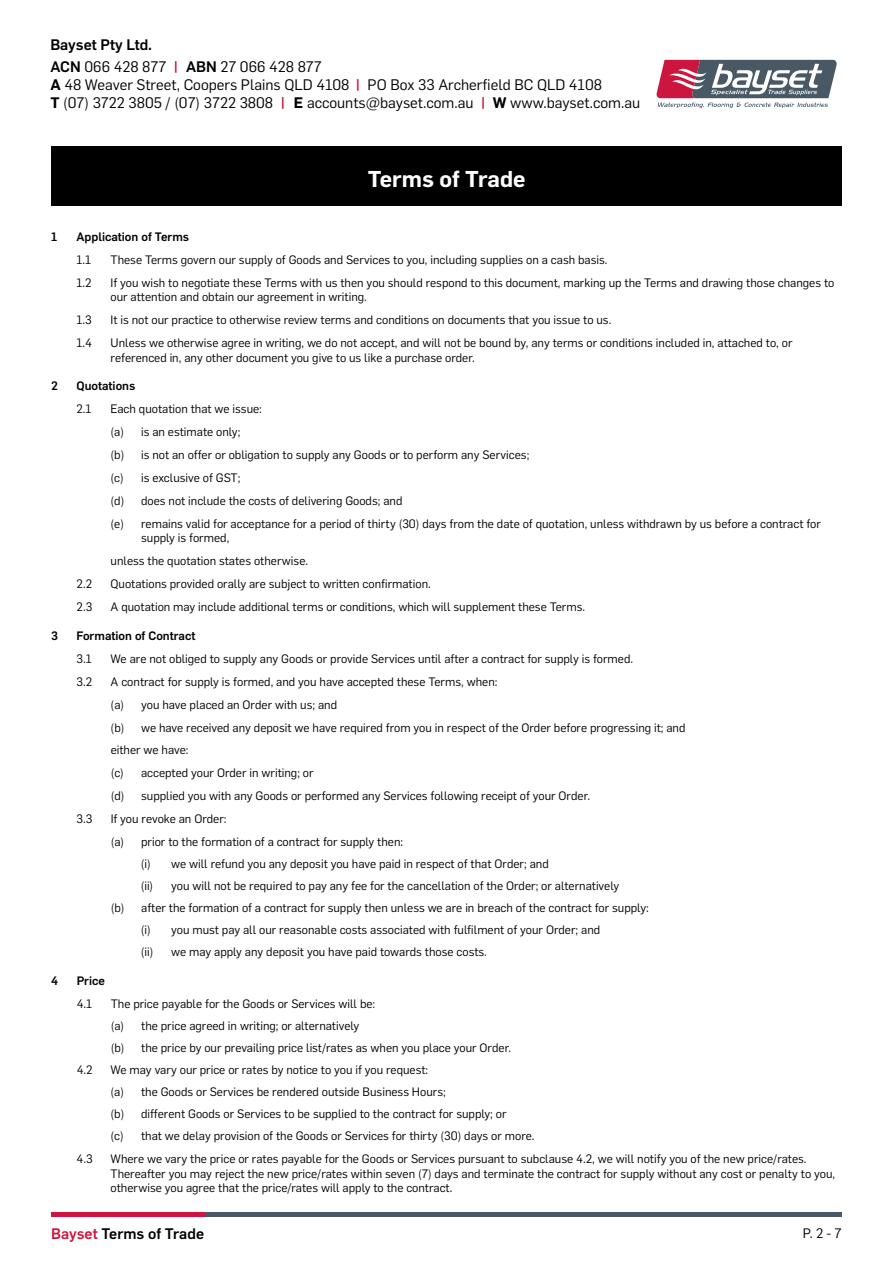
<style>
.page{position:relative;width:893px;height:1263px;background:#fff}
.page>*{position:absolute;margin:0;border:0;box-sizing:border-box;transform-origin:0 0}
.t1{font:600 22.5px "Flama";color:#fff}
.t2{font:15px/22.2px "Flama";color:#000}
.t3{font:500 15px "Flama";color:#000}
.t4{font:500 15px "Flama";color:#cd163f}
.t5{font:13.5px "Flama";color:#000}
.t6{font:12px/23px "Flama";color:#000}
.t7{font:500 12px "Flama";color:#000}
.s1{font-weight:500}
.s2{font-weight:500;color:#cd163f}
.s3{font-weight:600}
.s4{color:#cd163f}
</style>
<div class="page">
<hr style="left:51px;top:1212px;width:154px;height:4px;background:#cd163f">
<hr style="left:205px;top:1212px;width:637px;height:4px;background:#485865">
<div style="left:51px;top:147px;width:791px;height:59px;background:#000"></div>
<svg style="left:656px;top:60px;width:181px;height:48px"></svg>
<p class="t2" style="left:50px;top:32px;width:273px"><span class="s1">Bayset Pty Ltd.<br>ACN</span> 066 428 877 <span class="s2">|</span> <span class="s1">ABN</span> 27 066 428 877</p>
<p class="t2" style="left:50px;top:75px;width:553px;line-height:18px"><span class="s3">A</span> 48 Weaver Street, Coopers Plains QLD 4108 PO Box 33 Archerfield BC QLD 4108<br><span class="s3">T</span> (07) 3722 3805 / (07) 3722 3808 <span class="s2">|</span> <span class="s3">E</span> accounts@bayset.com.au <span class="s2">|</span></p>
<p class="t4" style="left:356px;top:74px;width:6px">|</p>
<p class="t2" style="left:493px;top:91px;width:149px"><span class="s3">W</span> www.bayset.com.au</p>
<h1 class="t1" style="left:368px;top:163px;width:160px">Terms of Trade</h1>
<p class="t7" style="left:51px;top:228px;width:8px">1</p>
<p class="t7" style="left:77px;top:228px;width:114px">Application of Terms</p>
<p class="t6" style="left:77px;top:248px;width:16px">1.1</p>
<p class="t6" style="left:111px;top:248px;width:499px">These Terms govern our supply of Goods and Services to you, including supplies on a cash basis.</p>
<p class="t6" style="left:77px;top:271px;width:17px">1.2</p>
<p class="t6" style="left:111px;top:275px;width:725px;line-height:14.4px">If you wish to negotiate these Terms with us then you should respond to this document, marking up the Terms and drawing those changes to our attention and obtain our agreement in writing.</p>
<p class="t6" style="left:77px;top:308px;width:17px">1.3</p>
<p class="t6" style="left:111px;top:308px;width:502px">It is not our practice to otherwise review terms and conditions on documents that you issue to us.</p>
<p class="t6" style="left:77px;top:331px;width:17px">1.4</p>
<p class="t6" style="left:111px;top:335px;width:683px;line-height:14.4px">Unless we otherwise agree in writing, we do not accept, and will not be bound by, any terms or conditions included in, attached to, or referenced in, any other document you give to us like a purchase order.</p>
<p class="t7" style="left:51px;top:378px;width:8px">2</p>
<p class="t7" style="left:77px;top:378px;width:60px">Quotations</p>
<p class="t6" style="left:77px;top:397px;width:17px">2.1</p>
<p class="t6" style="left:111px;top:397px;width:712px">Each quotation that we issue:<br>(a) is an estimate only;<br>(b) is not an offer or obligation to supply any Goods or to perform any Services;<br>(c) is exclusive of GST;<br>(d) does not include the costs of delivering Goods; and<br>(e) remains valid for acceptance for a period of thirty (30) days from the date of quotation, unless withdrawn by us before a contract for</p>
<p class="t6" style="left:111px;top:526px;width:199px;text-indent:30px">supply is formed,<br>unless the quotation states otherwise.</p>
<p class="t6" style="left:77px;top:572px;width:17px">2.2</p>
<p class="t6" style="left:111px;top:572px;width:322px">Quotations provided orally are subject to written confirmation.</p>
<p class="t6" style="left:77px;top:595px;width:17px">2.3</p>
<p class="t6" style="left:111px;top:595px;width:476px">A quotation may include additional terms or conditions, which will supplement these Terms.</p>
<p class="t7" style="left:51px;top:627px;width:8px">3</p>
<p class="t7" style="left:77px;top:627px;width:120px">Formation of Contract</p>
<p class="t6" style="left:77px;top:646px;width:17px">3.1</p>
<p class="t6" style="left:111px;top:646px;width:524px">We are not obliged to supply any Goods or provide Services until after a contract for supply is formed.</p>
<p class="t6" style="left:77px;top:669px;width:17px">3.2</p>
<p class="t6" style="left:111px;top:669px;width:576px">A contract for supply is formed, and you have accepted these Terms, when:<br>(a) you have placed an Order with us; and<br>(b) we have received any deposit we have required from you in respect of the Order before progressing it; and either we have:<br>(c) accepted your Order in writing; or<br>(d) supplied you with any Goods or performed any Services following receipt of your Order.</p>
<p class="t6" style="left:77px;top:807px;width:17px">3.3</p>
<p class="t6" style="left:111px;top:807px;width:117px">If you revoke an Order:</p>
<p class="t6" style="left:111px;top:829px;width:294px">(a) prior to the formation of a contract for supply then:</p>
<p class="t6" style="left:141px;top:852px;width:410px">(i) we will refund you any deposit you have paid in respect of that Order; and</p>
<p class="t6" style="left:141px;top:874px;width:480px">(ii) you will not be required to pay any fee for the cancellation of the Order; or alternatively</p>
<p class="t6" style="left:111px;top:896px;width:540px">(b) after the formation of a contract for supply then unless we are in breach of the contract for supply:</p>
<p class="t6" style="left:141px;top:918px;width:461px">(i) you must pay all our reasonable costs associated with fulfilment of your Order; and</p>
<p class="t6" style="left:141px;top:940px;width:348px">(ii) we may apply any deposit you have paid towards those costs.</p>
<p class="t7" style="left:51px;top:972px;width:9px">4</p>
<p class="t7" style="left:77px;top:972px;width:30px">Price</p>
<p class="t6" style="left:77px;top:991px;width:17px">4.1</p>
<p class="t6" style="left:111px;top:992px;width:402px;line-height:22px">The price payable for the Goods or Services will be:<br>(a) the price agreed in writing; or alternatively<br>(b) the price by our prevailing price list/rates as when you place your Order.</p>
<p class="t6" style="left:77px;top:1058px;width:17px">4.2</p>
<p class="t6" style="left:111px;top:1058px;width:426px;line-height:22px">We may vary our price or rates by notice to you if you request:<br>(a) the Goods or Services be rendered outside Business Hours;<br>(b) different Goods or Services to be supplied to the contract for supply; or<br>(c) that we delay provision of the Goods or Services for thirty (30) days or more.</p>
<p class="t6" style="left:77px;top:1147px;width:18px">4.3</p>
<p class="t6" style="left:111px;top:1151px;width:726px;line-height:14.4px">Where we vary the price or rates payable for the Goods or Services pursuant to subclause 4.2, we will notify you of the new price/rates.<br>Thereafter you may reject the new price/rates within seven (7) days and terminate the contract for supply without any cost or penalty to you, otherwise you agree that the price/rates will apply to the contract.</p>
<p class="t3" style="left:51px;top:1223px;width:154px"><span class="s4">Bayset</span> Terms of Trade</p>
<p class="t5" style="left:803px;top:1224px;width:41px">P. 2 - 7</p>
</div>
